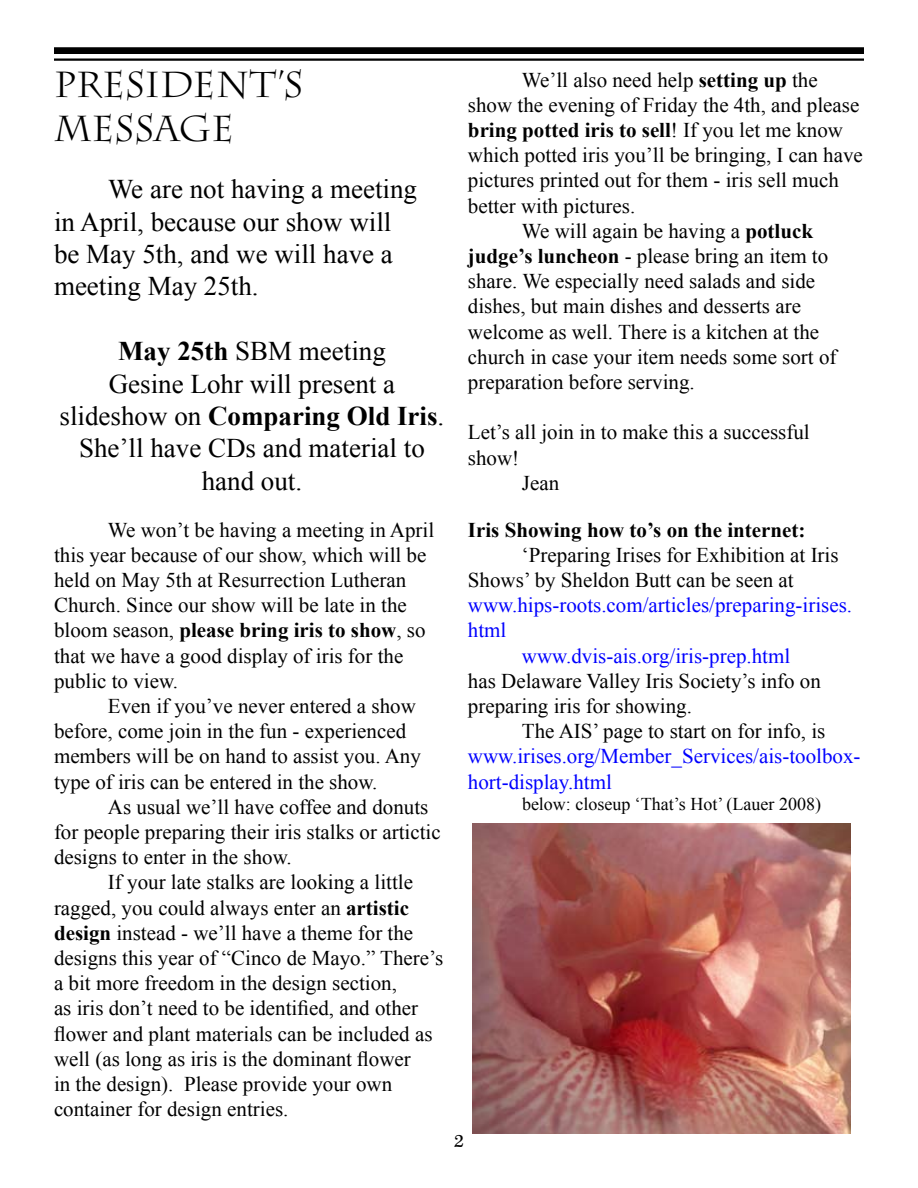
<style>
.page{position:relative;width:918px;height:1188px;background:#fff}
.page>*{position:absolute;margin:0;border:0;box-sizing:border-box;transform-origin:0 0}
.t1{font:36px/43.2px "Charlemagne Std";color:#000}
.t2{font:27px/32.4px "Times New Roman";color:#000}
.t3{font:21px/25.2px "Times New Roman";color:#000}
.t4{font:21px/25.2px "Times New Roman";color:#00f}
.t5{font:700 21px "Times New Roman";color:#000}
.t6{font:18px "Times New Roman";color:#000}
.t7{font:18px "Plantagenet Cherokee";color:#000}
.s1{font-weight:700}
.s2{font-weight:400}
</style>
<div class="page">
<div style="left:54px;top:47px;width:810px;height:7px;background:#000"></div>
<hr style="left:54px;top:58px;width:810px;height:3px;background:#000">
<img style="left:472px;top:824px;width:378px;height:310px">
<h1 class="t1" style="left:54px;top:64px;width:251px">PRESIDENT’S<br>MESSAGE</h1>
<p class="t2" style="left:54px;top:172px;width:365px;text-indent:54px">We are not having a meeting in April, because our show will be May 5th, and we will have a meeting May 25th.</p>
<p class="t2" style="left:60px;top:334px;width:386px;text-align:center"><span class="s1">May 25th</span> SBM meeting<br>Gesine Lohr will present a slideshow on <span class="s1">Comparing Old Iris</span>.<br>She’ll have CDs and material to hand out.</p>
<p class="t3" style="left:54px;top:517px;width:382px;text-indent:54px">We won’t be having a meeting in April this year because of our show, which will be held on May 5th at Resurrection Lutheran Church. Since our show will be late in the bloom season, <span class="s1">please bring iris to show</span>, so that we have a good display of iris for the public to view.</p>
<p class="t3" style="left:54px;top:693px;width:368px;text-indent:54px">Even if you’ve never entered a show before, come join in the fun - experienced members will be on hand to assist you. Any type of iris can be entered in the show.</p>
<p class="t3" style="left:54px;top:794px;width:388px;text-indent:54px">As usual we’ll have coffee and donuts for people preparing their iris stalks or artictic designs to enter in the show.</p>
<p class="t3" style="left:54px;top:869px;width:391px;text-indent:54px">If your late stalks are looking a little ragged, you could always enter an <span class="s1">artistic design</span> instead - we’ll have a theme for the designs this year of “Cinco de Mayo.” There’s a bit more freedom in the design section,<br>as iris don’t need to be identified, and other flower and plant materials can be included as well (as long as iris is the dominant flower<br>in the design). Please provide your own container for design entries.</p>
<p class="t3" style="left:522px;top:67px;width:297px">We’ll also need help <span class="s1">setting up</span> the</p>
<p class="t3" style="left:468px;top:92px;width:393px">show the evening of Friday the 4th, and please</p>
<p class="t5" style="left:468px;top:115px;width:377px">bring potted iris to sell<span class="s2">! If you let me know</span></p>
<p class="t3" style="left:468px;top:142px;width:396px">which potted iris you’ll be bringing, I can have</p>
<p class="t3" style="left:468px;top:167px;width:372px">pictures printed out for them - iris sell much</p>
<p class="t3" style="left:468px;top:193px;width:169px">better with pictures.</p>
<p class="t3" style="left:522px;top:218px;width:293px">We will again be having a <span class="s1">potluck</span></p>
<p class="t3" style="left:468px;top:243px;width:362px"><span class="s1">judge’s luncheon</span> - please bring an item to</p>
<p class="t3" style="left:468px;top:268px;width:349px">share. We especially need salads and side</p>
<p class="t3" style="left:468px;top:293px;width:335px">dishes, but main dishes and desserts are</p>
<p class="t3" style="left:468px;top:319px;width:353px">welcome as well. There is a kitchen at the</p>
<p class="t3" style="left:468px;top:344px;width:370px">church in case your item needs some sort of</p>
<p class="t3" style="left:468px;top:369px;width:228px">preparation before serving.</p>
<p class="t3" style="left:468px;top:419px;width:343px">Let’s all join in to make this a successful</p>
<p class="t3" style="left:468px;top:445px;width:53px">show!</p>
<p class="t3" style="left:522px;top:470px;width:39px">Jean</p>
<p class="t5" style="left:468px;top:515px;width:339px">Iris Showing how to’s on the internet:</p>
<p class="t3" style="left:468px;top:542px;width:372px;text-indent:54px">‘Preparing Irises for Exhibition at Iris<br>Shows’ by Sheldon Butt can be seen at</p>
<p class="t4" style="left:468px;top:592px;width:386px">www.hips-roots.com/articles/preparing-irises.</p>
<p class="t4" style="left:468px;top:617px;width:40px">html</p>
<p class="t4" style="left:522px;top:643px;width:270px">www.dvis-ais.org/iris-prep.html</p>
<p class="t3" style="left:468px;top:668px;width:355px">has Delaware Valley Iris Society’s info on preparing iris for showing.</p>
<p class="t3" style="left:522px;top:718px;width:305px">The AIS’ page to start on for info, is</p>
<p class="t4" style="left:468px;top:743px;width:394px">www.irises.org/Member_Services/ais-toolbox&shy;hort-display.html</p>
<p class="t6" style="left:522px;top:792px;width:301px">below: closeup ‘That’s Hot’ (Lauer 2008)</p>
<p class="t7" style="left:454px;top:1129px;width:11px">2</p>
</div>
